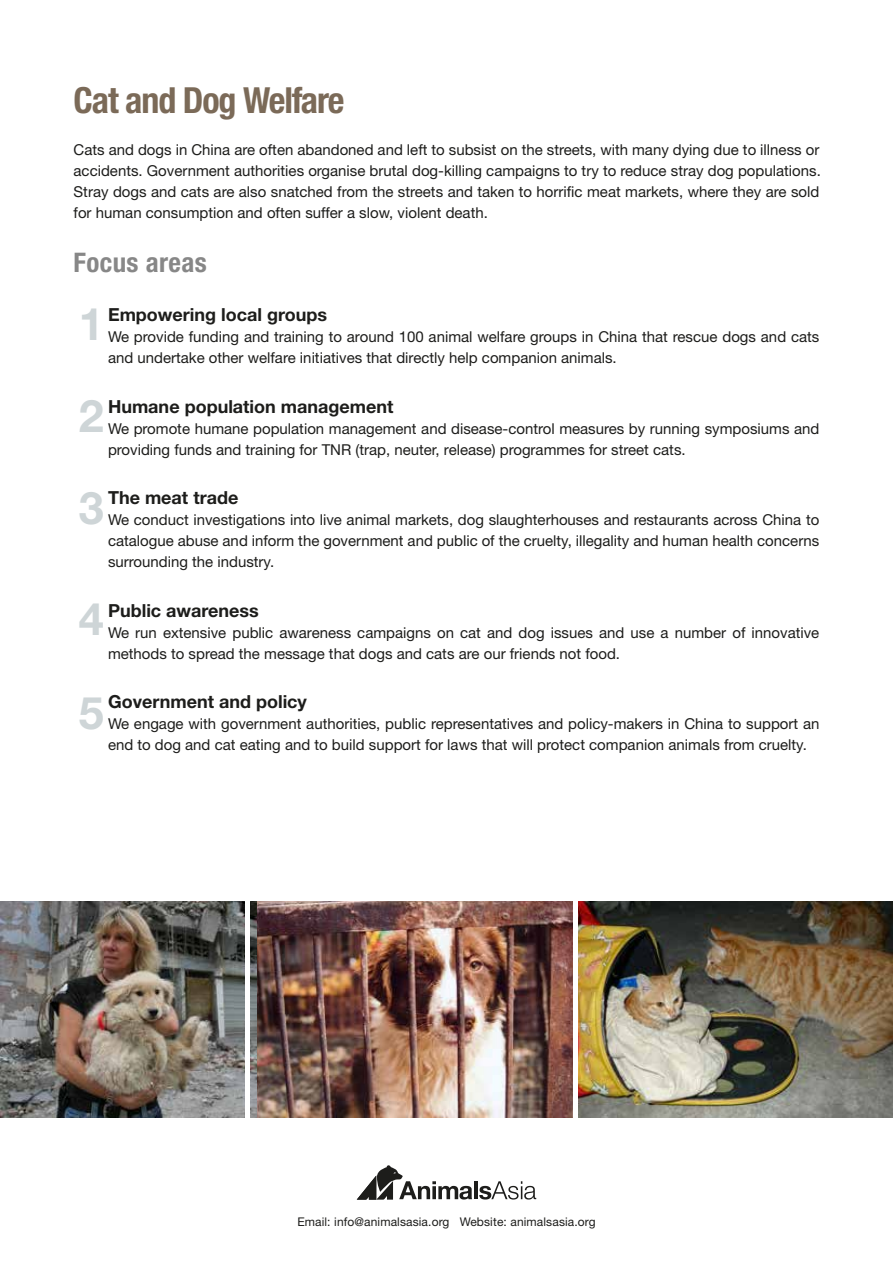
<style>
.page{position:relative;width:893px;height:1263px;background:#fff}
.page>*{position:absolute;margin:0;border:0;box-sizing:border-box;transform-origin:0 0}
.t1{font:700 45px/94.1px "Helvetica Neue";color:#ced5d7}
.t2{font:700 condensed 36px "Helvetica Neue";letter-spacing:-.03em;color:#7b6a58}
.t3{font:700 condensed 27px "Helvetica Neue";letter-spacing:.015em;color:#878787}
.t4{font:700 18px "Helvetica Neue";color:#1d1d1b}
.t5{font:15px/21px "Helvetica Neue";color:#1d1d1b}
.t6{font:12px "Helvetica Neue";letter-spacing:.01em;color:#1d1d1b}
</style>
<div class="page">
<hr style="left:474px;top:1181px;width:4px;height:18px;background:#1d1d1b">
<svg style="left:479px;top:1181px;width:57px;height:18px"></svg>
<svg style="left:357px;top:1165px;width:115px;height:34px"></svg>
<img style="left:257px;top:902px;width:316px;height:216px">
<img style="left:0;top:902px;width:257px;height:216px">
<img style="left:578px;top:902px;width:315px;height:216px">
<div style="left:245px;top:894px;width:5px;height:247px;background:#fff"></div>
<h2 class="t2" style="left:74px;top:78px;width:272px">Cat and Dog Welfare</h2>
<p class="t5" style="left:74px;top:138px;width:749px;text-align:justify">Cats and dogs in China are often abandoned and left to subsist on the streets, with many dying due to illness or accidents. Government authorities organise brutal dog-killing campaigns to try to reduce stray dog populations.<br>Stray dogs and cats are also snatched from the streets and taken to horrific meat markets, where they are sold for human consumption and often suffer a slow, violent death.</p>
<h3 class="t3" style="left:74px;top:246px;width:135px">Focus areas</h3>
<p class="t4" style="left:108px;top:304px;width:221px">Empowering local groups</p>
<p class="t5" style="left:108px;top:326px;width:713px">We provide funding and training to around 100 animal welfare groups in China that rescue dogs and cats and undertake other welfare initiatives that directly help companion animals.</p>
<p class="t4" style="left:108px;top:395px;width:287px">Humane population management</p>
<p class="t5" style="left:108px;top:417px;width:713px">We promote humane population management and disease-control measures by running symposiums and providing funds and training for TNR (trap, neuter, release) programmes for street cats.</p>
<p class="t4" style="left:108px;top:487px;width:132px">The meat trade</p>
<p class="t5" style="left:108px;top:509px;width:713px;text-align:justify">We conduct investigations into live animal markets, dog slaughterhouses and restaurants across China to catalogue abuse and inform the government and public of the cruelty, illegality and human health concerns surrounding the industry.</p>
<p class="t4" style="left:108px;top:599px;width:152px">Public awareness</p>
<p class="t5" style="left:108px;top:621px;width:713px">We run extensive public awareness campaigns on cat and dog issues and use a number of innovative methods to spread the message that dogs and cats are our friends not food.</p>
<p class="t4" style="left:108px;top:691px;width:200px">Government and policy</p>
<p class="t5" style="left:108px;top:713px;width:713px">We engage with government authorities, public representatives and policy-makers in China to support an end to dog and cat eating and to build support for laws that will protect companion animals from cruelty.</p>
<h1 class="t1" style="left:79px;top:276px;width:27px">1</h1>
<h1 class="t1" style="left:79px;top:368px;width:27px">2</h1>
<h1 class="t1" style="left:79px;top:460px;width:27px">3</h1>
<h1 class="t1" style="left:79px;top:571px;width:27px">4<br>5</h1>
<p class="t6" style="left:297px;top:1214px;width:300px">Email: info@animalsasia.org Website: animalsasia.org</p>
</div>
